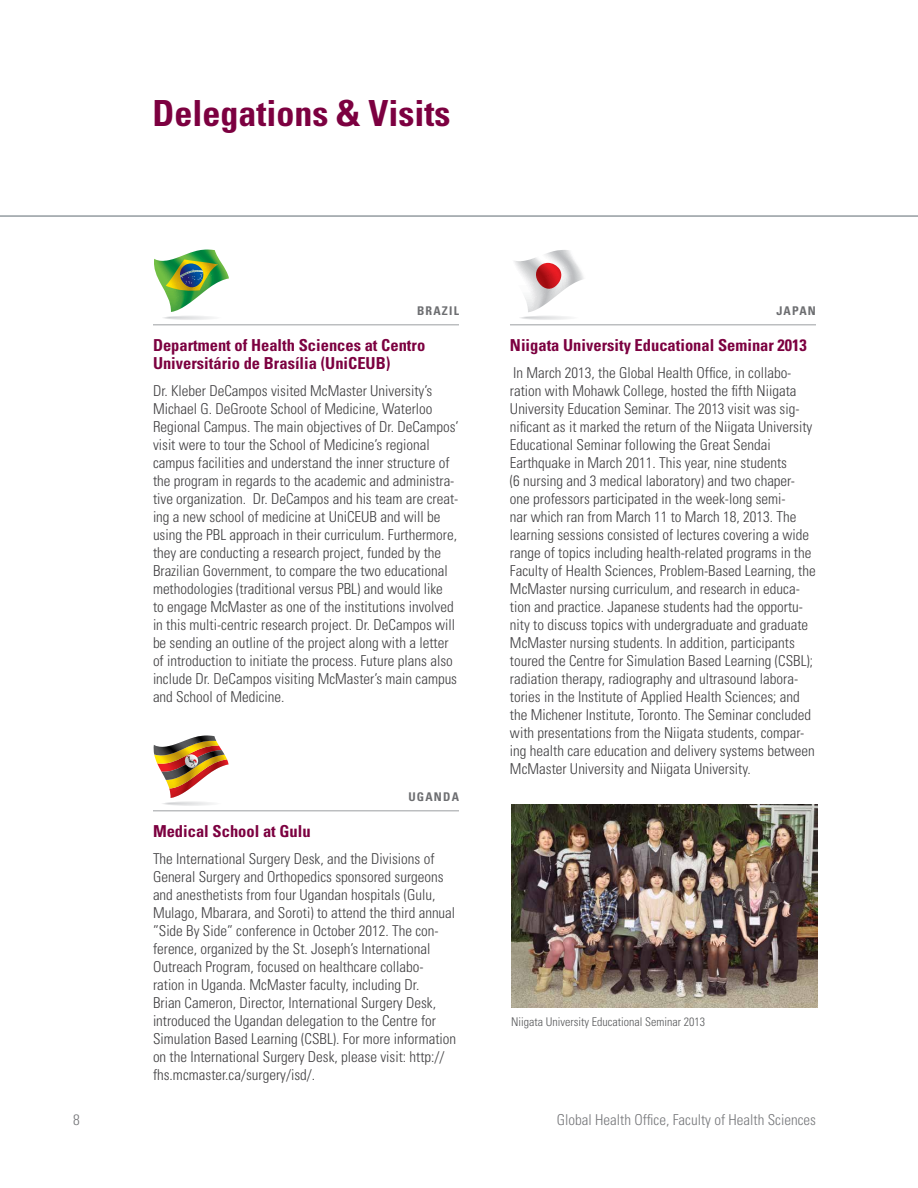
<style>
.page{position:relative;width:918px;height:1188px;background:#fff}
.page>*{position:absolute;margin:0;border:0;box-sizing:border-box;transform-origin:0 0}
.t1{font:700 condensed 36px "Univers LT Std";color:#7c0040}
.t2{font:700 condensed 16.5px/18px "Univers LT Std";color:#7c0040}
.t3{font:300 condensed 15px/18px "Univers LT Std";color:#414042}
.t4{font:300 condensed 15px "Univers LT Std";color:#77787b}
.t5{font:300 condensed 12px "Univers LT Std";color:#58595b}
.t6{font:700 condensed 12px "Univers LT Std";letter-spacing:.1em;color:#6d6e71}
</style>
<div class="page">
<svg style="left:154px;top:250px;width:75px;height:70px"></svg>
<hr style="left:153px;top:324px;width:306px;height:2px;background:#bcbec0">
<hr style="left:153px;top:810px;width:306px;height:2px;background:#bcbec0">
<hr style="left:510px;top:324px;width:306px;height:2px;background:#bcbec0">
<hr style="left:0;top:216px;width:918px;height:1px;background:#949ca1">
<svg style="left:153px;top:736px;width:76px;height:70px"></svg>
<svg style="left:514px;top:250px;width:70px;height:70px"></svg>
<img style="left:511px;top:805px;width:306px;height:203px">
<h1 class="t1" style="left:153px;top:91px;width:300px">Delegations &amp; Visits</h1>
<p class="t6" style="left:417px;top:303px;width:43px">BRAZIL</p>
<p class="t2" style="left:153px;top:336px;width:274px">Department of Health Sciences at Centro<br>Universitário de Brasília (UniCEUB)</p>
<p class="t3" style="left:153px;top:382px;width:307px">Dr. Kleber DeCampos visited McMaster University’s Michael G. DeGroote School of Medicine, Waterloo Regional Campus. The main objectives of Dr. DeCampos’ visit were to tour the School of Medicine’s regional campus facilities and understand the inner structure of the program in regards to the academic and administra&shy;tive organization. Dr. DeCampos and his team are creat&shy;ing a new school of medicine at UniCEUB and will be using the PBL approach in their curriculum. Furthermore, they are conducting a research project, funded by the Brazilian Government, to compare the two educational methodologies (traditional versus PBL) and would like<br>to engage McMaster as one of the institutions involved in this multi-centric research project. Dr. DeCampos will be sending an outline of the project along with a letter of introduction to initiate the process. Future plans also include Dr. DeCampos visiting McMaster’s main campus and School of Medicine.</p>
<p class="t6" style="left:408px;top:789px;width:52px">UGANDA</p>
<p class="t2" style="left:153px;top:822px;width:159px">Medical School at Gulu</p>
<p class="t3" style="left:153px;top:850px;width:305px">The International Surgery Desk, and the Divisions of General Surgery and Orthopedics sponsored surgeons and anesthetists from four Ugandan hospitals (Gulu, Mulago, Mbarara, and Soroti) to attend the third annual ”Side By Side” conference in October 2012. The con&shy;ference, organized by the St. Joseph’s International Outreach Program, focused on healthcare collabo&shy;ration in Uganda. McMaster faculty, including Dr.<br>Brian Cameron, Director, International Surgery Desk, introduced the Ugandan delegation to the Centre for Simulation Based Learning (CSBL). For more information on the International Surgery Desk, please visit: http:// fhs.mcmaster.ca/surgery/isd/.</p>
<p class="t6" style="left:776px;top:303px;width:41px">JAPAN</p>
<p class="t2" style="left:510px;top:336px;width:298px">Niigata University Educational Seminar 2013</p>
<p class="t3" style="left:510px;top:364px;width:307px">In March 2013, the Global Health Office, in collabo&shy;ration with Mohawk College, hosted the fifth Niigata University Education Seminar. The 2013 visit was sig&shy;nificant as it marked the return of the Niigata University Educational Seminar following the Great Sendai Earthquake in March 2011. This year, nine students<br>(6 nursing and 3 medical laboratory) and two chaper&shy;one professors participated in the week-long semi-<br>nar which ran from March 11 to March 18, 2013. The learning sessions consisted of lectures covering a wide range of topics including health-related programs in the Faculty of Health Sciences, Problem-Based Learning, the McMaster nursing curriculum, and research in educa&shy;tion and practice. Japanese students had the opportu&shy;nity to discuss topics with undergraduate and graduate McMaster nursing students. In addition, participants toured the Centre for Simulation Based Learning (CSBL); radiation therapy, radiography and ultrasound labora&shy;tories in the Institute of Applied Health Sciences; and the Michener Institute, Toronto. The Seminar concluded with presentations from the Niigata students, compar&shy;ing health care education and delivery systems between McMaster University and Niigata University.</p>
<p class="t5" style="left:511px;top:1015px;width:195px">Niigata University Educational Seminar 2013</p>
<p class="t4" style="left:73px;top:1111px;width:8px">8</p>
<p class="t4" style="left:557px;top:1111px;width:261px">Global Health Office, Faculty of Health Sciences</p>
</div>
